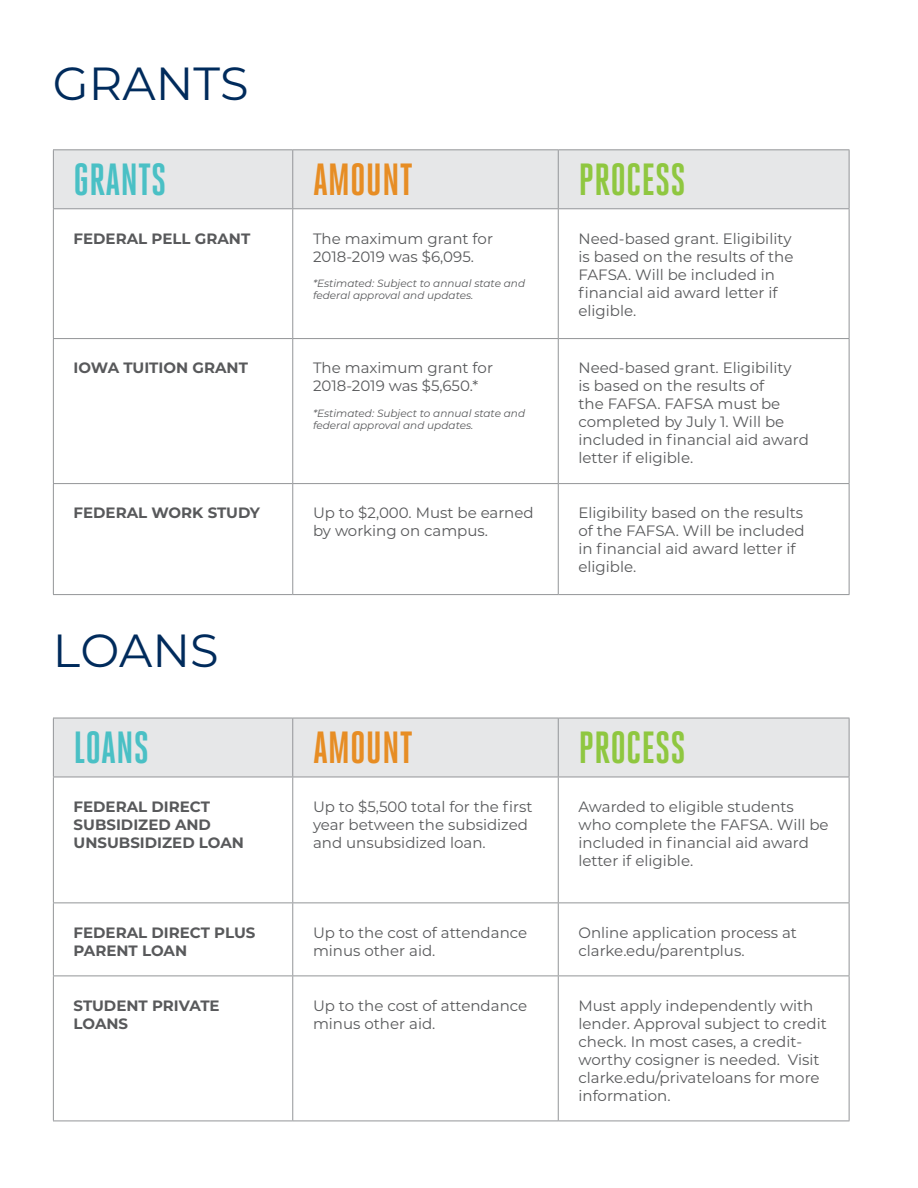
<style>
.page{position:relative;width:918px;height:1188px;background:#fff}
.page>*{position:absolute;margin:0;border:0;box-sizing:border-box;transform-origin:0 0}
.t1{font:46.35px "Montserrat";color:#002b5c}
.t2{font:700 45px "Heroic Condensed";color:#8fc740}
.t3{font:700 45px "Heroic Condensed";color:#e78d24}
.t4{font:700 45px "Heroic Condensed";color:#4ac0c5}
.t5{font:15px/18px "Montserrat";color:#58595b}
.t6{font:700 15px/18px "Montserrat";color:#58595b}
.t7{font:italic 10.5px/12.6px "Montserrat";color:#58595b}
</style>
<div class="page">
<div style="left:54px;top:150px;width:795px;height:58px;background:#e6e7e8"></div>
<hr style="left:849px;top:339px;width:1px;height:144px;background:#939598">
<hr style="left:558px;top:149px;width:291px;height:1px;background:#939598">
<hr style="left:849px;top:150px;width:1px;height:58px;background:#939598">
<hr style="left:53px;top:208px;width:240px;height:1px;background:#939598">
<hr style="left:293px;top:208px;width:265px;height:1px;background:#939598">
<hr style="left:558px;top:208px;width:291px;height:1px;background:#939598">
<hr style="left:53px;top:149px;width:240px;height:1px;background:#939598">
<hr style="left:53px;top:150px;width:1px;height:58px;background:#939598">
<hr style="left:53px;top:339px;width:1px;height:144px;background:#939598">
<hr style="left:293px;top:149px;width:265px;height:1px;background:#939598">
<hr style="left:292px;top:150px;width:1px;height:58px;background:#939598">
<hr style="left:558px;top:150px;width:1px;height:58px;background:#939598">
<hr style="left:292px;top:209px;width:1px;height:129px;background:#939598">
<hr style="left:558px;top:209px;width:1px;height:129px;background:#939598">
<hr style="left:292px;top:339px;width:1px;height:144px;background:#939598">
<hr style="left:558px;top:339px;width:1px;height:144px;background:#939598">
<hr style="left:292px;top:484px;width:1px;height:110px;background:#939598">
<hr style="left:558px;top:484px;width:1px;height:110px;background:#939598">
<hr style="left:53px;top:209px;width:1px;height:129px;background:#939598">
<hr style="left:849px;top:209px;width:1px;height:129px;background:#939598">
<hr style="left:53px;top:338px;width:240px;height:1px;background:#939598">
<hr style="left:293px;top:338px;width:265px;height:1px;background:#939598">
<hr style="left:558px;top:338px;width:291px;height:1px;background:#939598">
<hr style="left:53px;top:483px;width:240px;height:1px;background:#939598">
<hr style="left:53px;top:484px;width:1px;height:110px;background:#939598">
<hr style="left:293px;top:483px;width:265px;height:1px;background:#939598">
<hr style="left:558px;top:483px;width:291px;height:1px;background:#939598">
<hr style="left:849px;top:484px;width:1px;height:110px;background:#939598">
<hr style="left:53px;top:594px;width:240px;height:1px;background:#939598">
<hr style="left:293px;top:594px;width:265px;height:1px;background:#939598">
<hr style="left:558px;top:594px;width:291px;height:1px;background:#939598">
<div style="left:54px;top:719px;width:795px;height:58px;background:#e6e7e8"></div>
<hr style="left:849px;top:903px;width:1px;height:73px;background:#939598">
<hr style="left:558px;top:718px;width:291px;height:1px;background:#939598">
<hr style="left:849px;top:718px;width:1px;height:59px;background:#939598">
<hr style="left:53px;top:777px;width:240px;height:1px;background:#939598">
<hr style="left:293px;top:777px;width:265px;height:1px;background:#939598">
<hr style="left:558px;top:777px;width:291px;height:1px;background:#939598">
<hr style="left:53px;top:718px;width:240px;height:1px;background:#939598">
<hr style="left:53px;top:718px;width:1px;height:59px;background:#939598">
<hr style="left:53px;top:903px;width:1px;height:73px;background:#939598">
<hr style="left:293px;top:718px;width:265px;height:1px;background:#939598">
<hr style="left:292px;top:718px;width:1px;height:59px;background:#939598">
<hr style="left:558px;top:718px;width:1px;height:59px;background:#939598">
<hr style="left:292px;top:777px;width:1px;height:125px;background:#939598">
<hr style="left:558px;top:777px;width:1px;height:125px;background:#939598">
<hr style="left:292px;top:903px;width:1px;height:73px;background:#939598">
<hr style="left:558px;top:903px;width:1px;height:73px;background:#939598">
<hr style="left:292px;top:976px;width:1px;height:145px;background:#939598">
<hr style="left:558px;top:976px;width:1px;height:145px;background:#939598">
<hr style="left:53px;top:777px;width:1px;height:125px;background:#939598">
<hr style="left:849px;top:777px;width:1px;height:125px;background:#939598">
<hr style="left:53px;top:902px;width:240px;height:1px;background:#939598">
<hr style="left:293px;top:902px;width:265px;height:1px;background:#939598">
<hr style="left:558px;top:902px;width:291px;height:1px;background:#939598">
<hr style="left:53px;top:976px;width:240px;height:1px;background:#939598">
<hr style="left:53px;top:976px;width:1px;height:145px;background:#939598">
<hr style="left:293px;top:976px;width:265px;height:1px;background:#939598">
<hr style="left:558px;top:976px;width:291px;height:1px;background:#939598">
<hr style="left:849px;top:976px;width:1px;height:145px;background:#939598">
<hr style="left:53px;top:1121px;width:240px;height:1px;background:#939598">
<hr style="left:293px;top:1121px;width:265px;height:1px;background:#939598">
<hr style="left:558px;top:1121px;width:291px;height:1px;background:#939598">
<h1 class="t1" style="left:53px;top:52px;width:197px">GRANTS</h1>
<h2 class="t4" style="left:74px;top:155px;width:94px">GRANTS</h2>
<h2 class="t3" style="left:313px;top:155px;width:101px">AMOUNT</h2>
<h2 class="t2" style="left:579px;top:155px;width:109px">PROCESS</h2>
<p class="t6" style="left:74px;top:228px;width:178px">FEDERAL PELL GRANT</p>
<p class="t5" style="left:313px;top:229px;width:182px">The maximum grant for<br>2018-2019 was $6,095.</p>
<p class="t7" style="left:313px;top:276px;width:214px">*Estimated: Subject to annual state and federal approval and updates.</p>
<p class="t5" style="left:579px;top:229px;width:217px">Need-based grant. Eligibility is based on the results of the<br>FAFSA. Will be included in financial aid award letter if eligible.</p>
<p class="t6" style="left:74px;top:358px;width:176px">IOWA TUITION GRANT</p>
<p class="t5" style="left:313px;top:358px;width:182px">The maximum grant for<br>2018-2019 was $5,650.*</p>
<p class="t7" style="left:313px;top:406px;width:214px">*Estimated: Subject to annual state and federal approval and updates.</p>
<p class="t5" style="left:579px;top:358px;width:232px">Need-based grant. Eligibility<br>is based on the results of<br>the FAFSA. FAFSA must be completed by July 1. Will be included in financial aid award letter if eligible.</p>
<p class="t6" style="left:74px;top:503px;width:188px">FEDERAL WORK STUDY</p>
<p class="t5" style="left:313px;top:504px;width:222px">Up to $2,000. Must be earned by working on campus.</p>
<p class="t5" style="left:579px;top:504px;width:228px">Eligibility based on the results of the FAFSA. Will be included in financial aid award letter if eligible.</p>
<h1 class="t1" style="left:53px;top:619px;width:167px">LOANS</h1>
<h2 class="t4" style="left:74px;top:723px;width:77px">LOANS</h2>
<h2 class="t3" style="left:313px;top:723px;width:101px">AMOUNT</h2>
<h2 class="t2" style="left:579px;top:723px;width:109px">PROCESS</h2>
<p class="t6" style="left:74px;top:797px;width:172px">FEDERAL DIRECT<br>SUBSIDIZED AND<br>UNSUBSIDIZED LOAN</p>
<p class="t5" style="left:313px;top:797px;width:221px">Up to $5,500 total for the first year between the subsidized and unsubsidized loan.</p>
<p class="t5" style="left:579px;top:797px;width:252px">Awarded to eligible students who complete the FAFSA. Will be included in financial aid award letter if eligible.</p>
<p class="t6" style="left:74px;top:923px;width:183px">FEDERAL DIRECT PLUS<br>PARENT LOAN</p>
<p class="t5" style="left:313px;top:923px;width:216px">Up to the cost of attendance minus other aid.</p>
<p class="t5" style="left:579px;top:923px;width:220px">Online application process at clarke.edu/parentplus.</p>
<p class="t6" style="left:74px;top:996px;width:148px">STUDENT PRIVATE<br>LOANS</p>
<p class="t5" style="left:313px;top:996px;width:216px">Up to the cost of attendance minus other aid.</p>
<p class="t5" style="left:579px;top:996px;width:250px">Must apply independently with lender. Approval subject to credit check. In most cases, a credit&shy;worthy cosigner is needed. Visit clarke.edu/privateloans for more information.</p>
</div>
